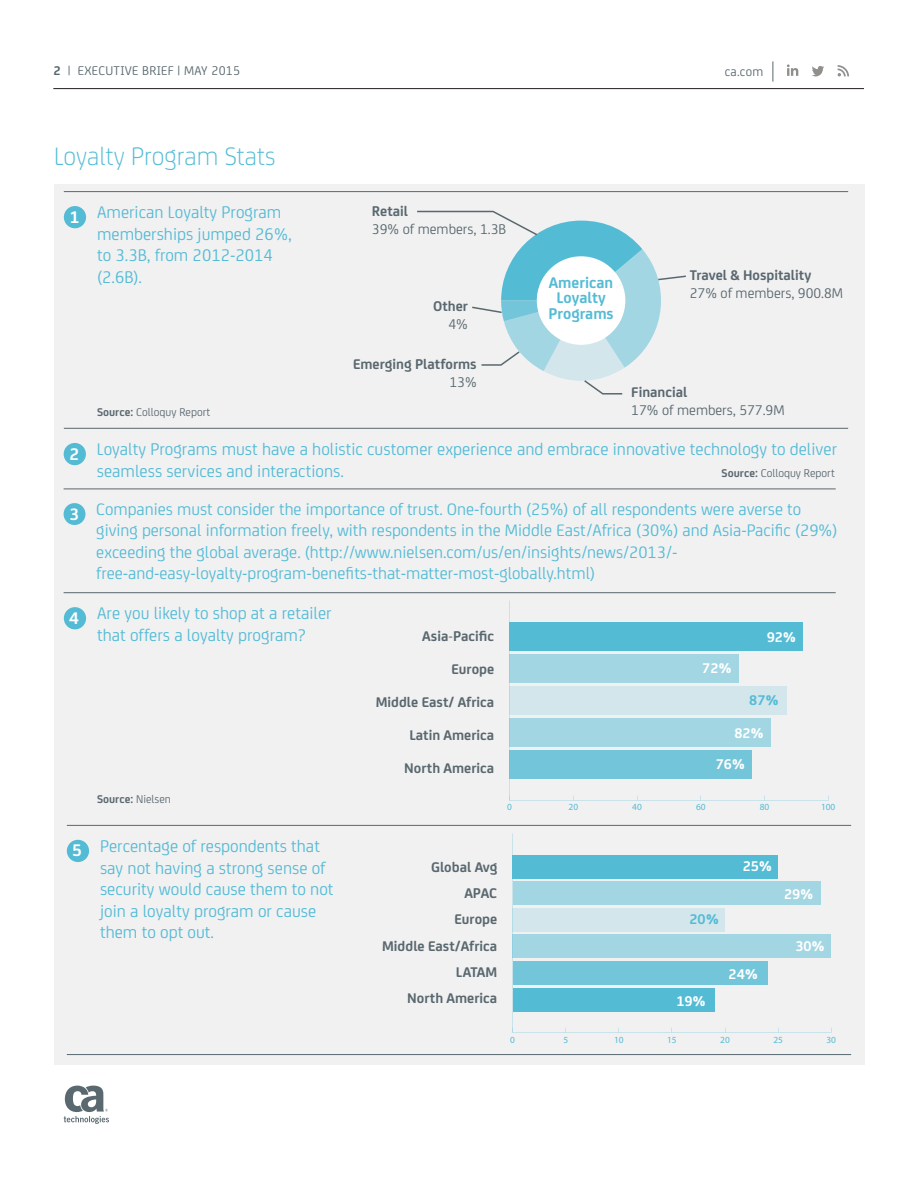
<style>
.page{position:relative;width:918px;height:1188px;background:#fff}
.page>*{position:absolute;margin:0;border:0;box-sizing:border-box;transform-origin:0 0}
.t1{font:300 27px "CA Sans";color:#54bcd5}
.t2{font:18px/21.6px "CA Sans";color:#54bbd5}
.t3{font:700 18px "CA Sans";color:#fff}
.t4{font:17.7px/21.3px "CA Sans";color:#54bbd5}
.t5{font:700 17.7px "CA Sans";color:#fff}
.t6{font:700 16.5px/15.6px "CA Sans";color:#54bbd5;text-align:center}
.t7{font:700 15px/26.2px "CA Sans";color:#59686f;text-align:right}
.t8{font:15px "CA Sans";color:#59686f}
.t9{font:700 15px "CA Sans";color:#fff}
.t10{font:700 15px "CA Sans";color:#54bbd5}
.t11{font:13.5px "CA Sans";letter-spacing:.02em;color:#58686e}
.t12{font:12px "CA Sans";color:#59686f}
.t13{font:700 12px "CA Sans";color:#59686f}
.t14{font:9.3px "Myriad Pro";color:#54bbd5}
.s1{font-weight:700}
.s2{font-weight:400}
</style>
<div class="page">
<hr style="left:53px;top:88px;width:811px;height:1px;background:#231f20">
<svg style="left:64px;top:1086px;width:45px;height:38px"></svg>
<svg style="left:773px;top:61px;width:1px;height:21px"></svg>
<svg style="left:787px;top:64px;width:11px;height:12px"></svg>
<svg style="left:838px;top:65px;width:11px;height:11px"></svg>
<svg style="left:812px;top:66px;width:12px;height:10px"></svg>
<div style="left:54px;top:185px;width:810px;height:880px;background:#f1f1f2"></div>
<hr style="left:64px;top:191px;width:784px;height:1px;background:#59686f">
<hr style="left:64px;top:428px;width:784px;height:1px;background:#59686f">
<div style="left:64px;top:206px;width:22px;height:22px;background:#54bbd5;border-radius:50%"></div>
<svg style="left:417px;top:210px;width:269px;height:185px"></svg>
<div style="left:64px;top:607px;width:22px;height:22px;background:#54bbd5;border-radius:50%"></div>
<div style="left:510px;top:686px;width:277px;height:29px;background:#d2e6ec"></div>
<div style="left:510px;top:750px;width:242px;height:29px;background:#73c5da"></div>
<div style="left:510px;top:718px;width:261px;height:29px;background:#a2d6e3"></div>
<div style="left:510px;top:654px;width:229px;height:29px;background:#a2d6e3"></div>
<div style="left:510px;top:622px;width:293px;height:29px;background:#54bbd5"></div>
<div style="left:64px;top:443px;width:22px;height:22px;background:#54bbd5;border-radius:50%"></div>
<hr style="left:64px;top:489px;width:772px;height:1px;background:#59686f">
<hr style="left:64px;top:592px;width:772px;height:1px;background:#59686f">
<div style="left:64px;top:503px;width:21px;height:22px;background:#54bbd5;border-radius:50%"></div>
<hr style="left:67px;top:825px;width:784px;height:1px;background:#59686f">
<hr style="left:67px;top:1054px;width:784px;height:1px;background:#59686f">
<div style="left:67px;top:840px;width:22px;height:22px;background:#54bbd5;border-radius:50%"></div>
<div style="left:513px;top:908px;width:212px;height:24px;background:#d2e6ec"></div>
<div style="left:513px;top:988px;width:201px;height:24px;background:#54bbd5"></div>
<div style="left:513px;top:961px;width:255px;height:24px;background:#73c5da"></div>
<div style="left:513px;top:934px;width:318px;height:24px;background:#a2d6e3"></div>
<div style="left:513px;top:881px;width:308px;height:24px;background:#a2d6e3"></div>
<div style="left:513px;top:855px;width:265px;height:23px;background:#54bbd5"></div>
<p class="t11" style="left:53px;top:61px;width:188px"><span class="s1">2</span> | EXECUTIVE BRIEF | MAY 2015</p>
<p class="t11" style="left:725px;top:62px;width:40px">ca.com</p>
<h1 class="t1" style="left:54px;top:137px;width:223px">Loyalty Program Stats</h1>
<p class="t3" style="left:70px;top:203px;width:11px">1</p>
<p class="t7" style="left:372px;top:197px;width:38px">Retail</p>
<p class="t8" style="left:372px;top:219px;width:136px">39% of members, 1.3B</p>
<p class="t2" style="left:97px;top:200px;width:196px">American Loyalty Program memberships jumped 26%, to 3.3B, from 2012-2014 (2.6B).</p>
<p class="t7" style="left:433px;top:292px;width:36px">Other</p>
<p class="t8" style="left:449px;top:313px;width:21px">4%</p>
<p class="t12" style="left:97px;top:403px;width:115px"><span class="s1">Source:</span> Colloquy Report</p>
<p class="t7" style="left:353px;top:350px;width:125px">Emerging Platforms</p>
<p class="t8" style="left:450px;top:371px;width:29px">13%</p>
<p class="t6" style="left:548px;top:273px;width:67px">American<br>Loyalty<br>Programs</p>
<p class="t7" style="left:690px;top:261px;width:123px">Travel &amp; Hospitality</p>
<p class="t8" style="left:690px;top:282px;width:155px">27% of members, 900.8M</p>
<p class="t7" style="left:631px;top:378px;width:58px">Financial</p>
<p class="t8" style="left:631px;top:400px;width:155px">17% of members, 577.9M</p>
<p class="t3" style="left:70px;top:440px;width:11px">2</p>
<p class="t5" style="left:69px;top:500px;width:11px">3</p>
<p class="t2" style="left:97px;top:437px;width:742px">Loyalty Programs must have a holistic customer experience and embrace innovative technology to deliver seamless services and interactions.</p>
<p class="t12" style="left:722px;top:465px;width:115px"><span class="s1">Source:</span> Colloquy Report</p>
<p class="t4" style="left:96px;top:498px;width:743px">Companies must consider the importance of trust. One-fourth (25%) of all respondents were averse to giving personal information freely, with respondents in the Middle East/Africa (30%) and Asia-Pacific (29%) exceeding the global average. (http://www.nielsen.com/us/en/insights/news/2013/- free-and-easy-loyalty-program-benefits-that-matter-most-globally.html)</p>
<p class="t3" style="left:69px;top:604px;width:11px">4</p>
<p class="t2" style="left:97px;top:602px;width:236px">Are you likely to shop at a retailer that offers a loyalty program?</p>
<p class="t7" style="left:422px;top:622px;width:73px">Asia-Pacific</p>
<p class="t7" style="left:451px;top:655px;width:44px">Europe</p>
<p class="t7" style="left:376px;top:688px;width:120px">Middle East/ Africa</p>
<p class="t7" style="left:409px;top:721px;width:86px">Latin America</p>
<p class="t7" style="left:404px;top:754px;width:91px">North America</p>
<p class="t9" style="left:702px;top:657px;width:31px">72%</p>
<p class="t9" style="left:767px;top:626px;width:31px">92%</p>
<p class="t10" style="left:749px;top:689px;width:31px">87%</p>
<p class="t9" style="left:734px;top:722px;width:31px">82%</p>
<p class="t9" style="left:716px;top:753px;width:31px">76%</p>
<p class="t13" style="left:97px;top:791px;width:75px">Source: <span class="s2">Nielsen</span></p>
<p class="t14" style="left:507px;top:802px;width:6px">0</p>
<p class="t14" style="left:569px;top:802px;width:11px">20</p>
<p class="t14" style="left:632px;top:802px;width:11px">40</p>
<p class="t14" style="left:696px;top:802px;width:11px">60</p>
<p class="t14" style="left:760px;top:802px;width:11px">80</p>
<p class="t14" style="left:821px;top:802px;width:16px">100</p>
<p class="t3" style="left:72px;top:837px;width:11px">5</p>
<p class="t2" style="left:100px;top:834px;width:235px">Percentage of respondents that say not having a strong sense of security would cause them to not join a loyalty program or cause them to opt out.</p>
<p class="t7" style="left:382px;top:853px;width:117px">Global Avg<br>APAC<br>Europe<br>Middle East/Africa<br>LATAM<br>North America</p>
<p class="t9" style="left:743px;top:855px;width:31px">25%</p>
<p class="t10" style="left:690px;top:908px;width:31px">20%</p>
<p class="t9" style="left:729px;top:963px;width:31px">24%</p>
<p class="t9" style="left:676px;top:989px;width:31px">19%</p>
<p class="t9" style="left:784px;top:882px;width:31px">29%</p>
<p class="t9" style="left:795px;top:935px;width:31px">30%</p>
<p class="t14" style="left:510px;top:1035px;width:6px">0</p>
<p class="t14" style="left:563px;top:1035px;width:6px">5</p>
<p class="t14" style="left:614px;top:1035px;width:11px">10</p>
<p class="t14" style="left:667px;top:1035px;width:11px">15</p>
<p class="t14" style="left:720px;top:1035px;width:11px">20</p>
<p class="t14" style="left:773px;top:1035px;width:11px">25</p>
<p class="t14" style="left:826px;top:1035px;width:11px">30</p>
</div>
